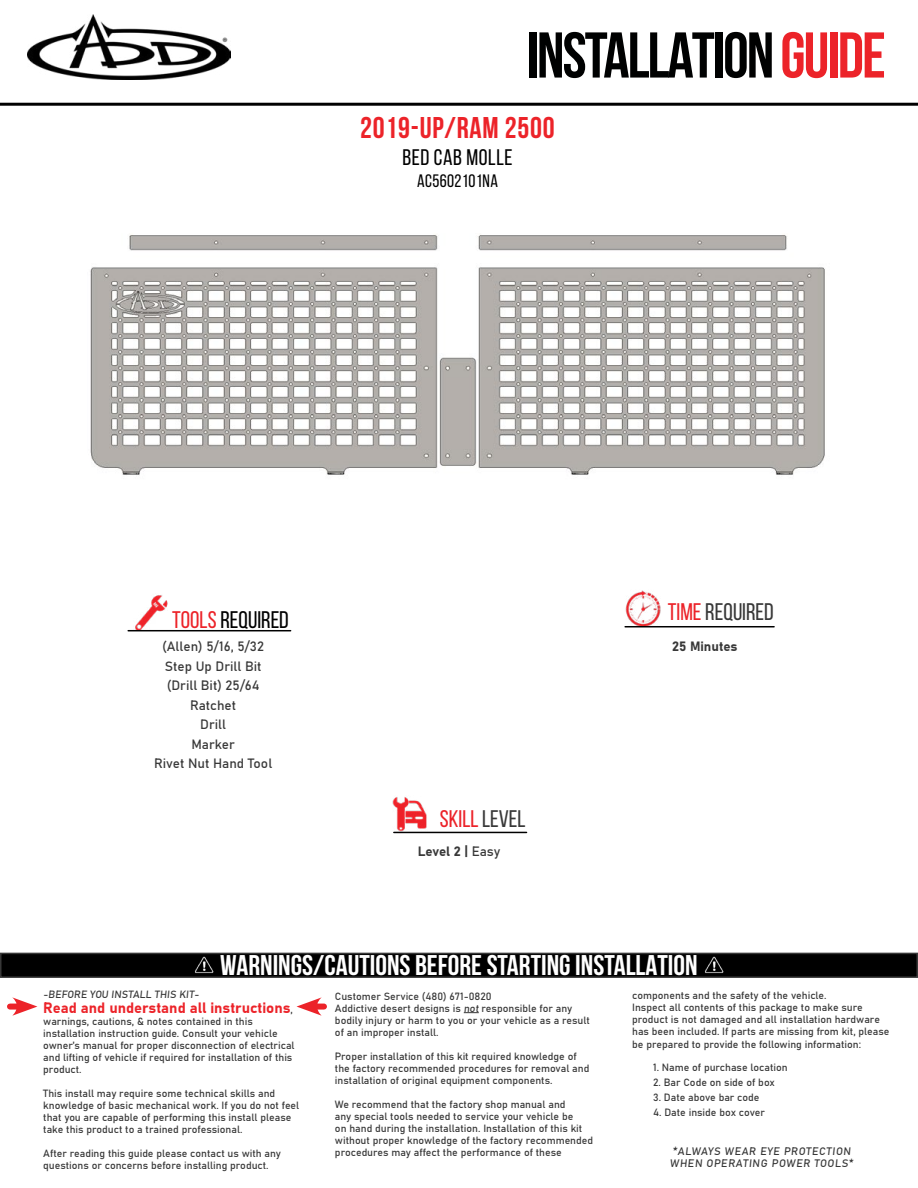
<style>
.page{position:relative;width:918px;height:1188px;background:#fff}
.page>*{position:absolute;margin:0;border:0;box-sizing:border-box;transform-origin:0 0}
.t1{font:700 64.5px "Bebas Neue";letter-spacing:-.03em;color:#000101}
.t2{font:700 30px "Bebas Neue";letter-spacing:.025em;color:#ec2329}
.t3{font:700 28.5px "Bebas Neue";color:#fff}
.t4{font:24px "Bebas Neue";color:#000}
.t5{font:24px "Bebas Neue";color:#383838}
.t6{font:24px "Bebas Neue";color:#ec2329}
.t7{font:22.5px "Bebas Neue";letter-spacing:.025em;color:#000}
.t8{font:18px "Bebas Neue";letter-spacing:.025em;color:#000}
.t9{font:15px "Bahnschrift";color:#ec2329}
.t10{font:13.5px/19.5px "Bahnschrift";color:#383838;text-align:center}
.t11{font:10.8px/12px "Bahnschrift";color:#383838}
.t12{font:10.5px/12px "Bahnschrift";color:#383838}
.s1{color:#ec2329}
.s2{color:#383838}
.s3{font-size:10.5px;color:#383838}
</style>
<div class="page">
<hr style="left:0;top:103px;width:918px;height:3px;background:#000">
<img style="left:28px;top:14px;width:203px;height:65px">
<img style="left:392px;top:797px;width:41px;height:35px">
<img style="left:133px;top:595px;width:35px;height:35px">
<img style="left:624px;top:590px;width:37px;height:37px">
<hr style="left:394px;top:832px;width:133px;height:1px;background:#000">
<hr style="left:625px;top:626px;width:149px;height:1px;background:#000">
<hr style="left:128px;top:630px;width:163px;height:1px;background:#000">
<div style="left:1px;top:953px;width:916px;height:24px;background:#000"></div>
<div style="left:0;top:953px;width:918px;height:25px;border:2px solid #383838"></div>
<img style="left:195px;top:956px;width:18px;height:18px">
<img style="left:705px;top:956px;width:18px;height:18px">
<img style="left:90px;top:235px;width:735px;height:240px">
<svg style="left:464px;top:1012px;width:15px;height:1px"></svg>
<div style="left:311px;top:1004px;width:13px;height:6px;background:#ec2329"></div>
<svg style="left:297px;top:997px;width:25px;height:19px"></svg>
<div style="left:10px;top:1004px;width:13px;height:6px;background:#ec2329"></div>
<svg style="left:12px;top:997px;width:25px;height:19px"></svg>
<h1 class="t1" style="left:527px;top:20px;width:361px">INSTALLATION<span class="s1">guide</span></h1>
<h2 class="t2" style="left:360px;top:111px;width:196px">2019-UP/RAM 2500</h2>
<h3 class="t7" style="left:402px;top:145px;width:112px">BED CAB MOLLE</h3>
<h3 class="t8" style="left:417px;top:171px;width:82px">AC5602101NA</h3>
<h3 class="t4" style="left:172px;top:606px;width:118px"><span class="s1">TOOLS</span> REQUIRED</h3>
<p class="t10" style="left:154px;top:636px;width:120px">(Allen) 5/16, 5/32<br>Step Up Drill Bit (Drill Bit) 25/64<br>Ratchet<br>Drill<br>Marker<br>Rivet Nut Hand Tool</p>
<h3 class="t6" style="left:440px;top:805px;width:87px">SKILL <span class="s2">LEVEL</span></h3>
<p class="t10" style="left:418px;top:841px;width:84px">Level 2 | Easy</p>
<h3 class="t5" style="left:668px;top:599px;width:107px"><span class="s1">TIME</span> REQUIRED</h3>
<p class="t10" style="left:672px;top:636px;width:67px">25 Minutes</p>
<h3 class="t3" style="left:220px;top:950px;width:479px">WARNINGS/CAUTIONS BEFORE STARTING INSTALLATION</h3>
<p class="t12" style="left:43px;top:988px;width:159px">-BEFORE YOU INSTALL THIS KIT-</p>
<h3 class="t9" style="left:43px;top:997px;width:251px">Read and understand all instructions<span class="s3">,</span></h3>
<p class="t12" style="left:43px;top:1015px;width:253px">warnings, cautions, &amp; notes contained in this installation instruction guide. Consult your vehicle owner’s manual for proper disconnection of electrical and lifting of vehicle if required for installation of this product.</p>
<p class="t12" style="left:43px;top:1087px;width:258px">This install may require some technical skills and knowledge of basic mechanical work. If you do not feel that you are capable of performing this install please take this product to a trained professional.</p>
<p class="t12" style="left:43px;top:1147px;width:239px">After reading this guide please contact us with any questions or concerns before installing product.</p>
<p class="t12" style="left:335px;top:990px;width:256px">Customer Service (480) 671-0820<br>Addictive desert designs is not responsible for any bodily injury or harm to you or your vehicle as a result of an improper install.</p>
<p class="t12" style="left:335px;top:1050px;width:256px">Proper installation of this kit required knowledge of the factory recommended procedures for removal and installation of original equipment components.</p>
<p class="t12" style="left:335px;top:1098px;width:260px">We recommend that the factory shop manual and<br>any special tools needed to service your vehicle be<br>on hand during the installation. Installation of this kit without proper knowledge of the factory recommended procedures may affect the performance of these</p>
<p class="t12" style="left:632px;top:988px;width:259px">components and the safety of the vehicle.<br>Inspect all contents of this package to make sure product is not damaged and all installation hardware has been included. If parts are missing from kit, please</p>
<p class="t12" style="left:632px;top:1038px;width:231px">be prepared to provide the following information:</p>
<p class="t12" style="left:653px;top:1060px;width:136px">1. Name of purchase location</p>
<p class="t12" style="left:653px;top:1075px;width:123px">2. Bar Code on side of box</p>
<p class="t12" style="left:653px;top:1090px;width:108px">3. Date above bar code</p>
<p class="t12" style="left:653px;top:1105px;width:113px">4. Date inside box cover</p>
<p class="t11" style="left:670px;top:1144px;width:186px">*ALWAYS WEAR EYE PROTECTION<br>WHEN OPERATING POWER TOOLS*</p>
</div>
